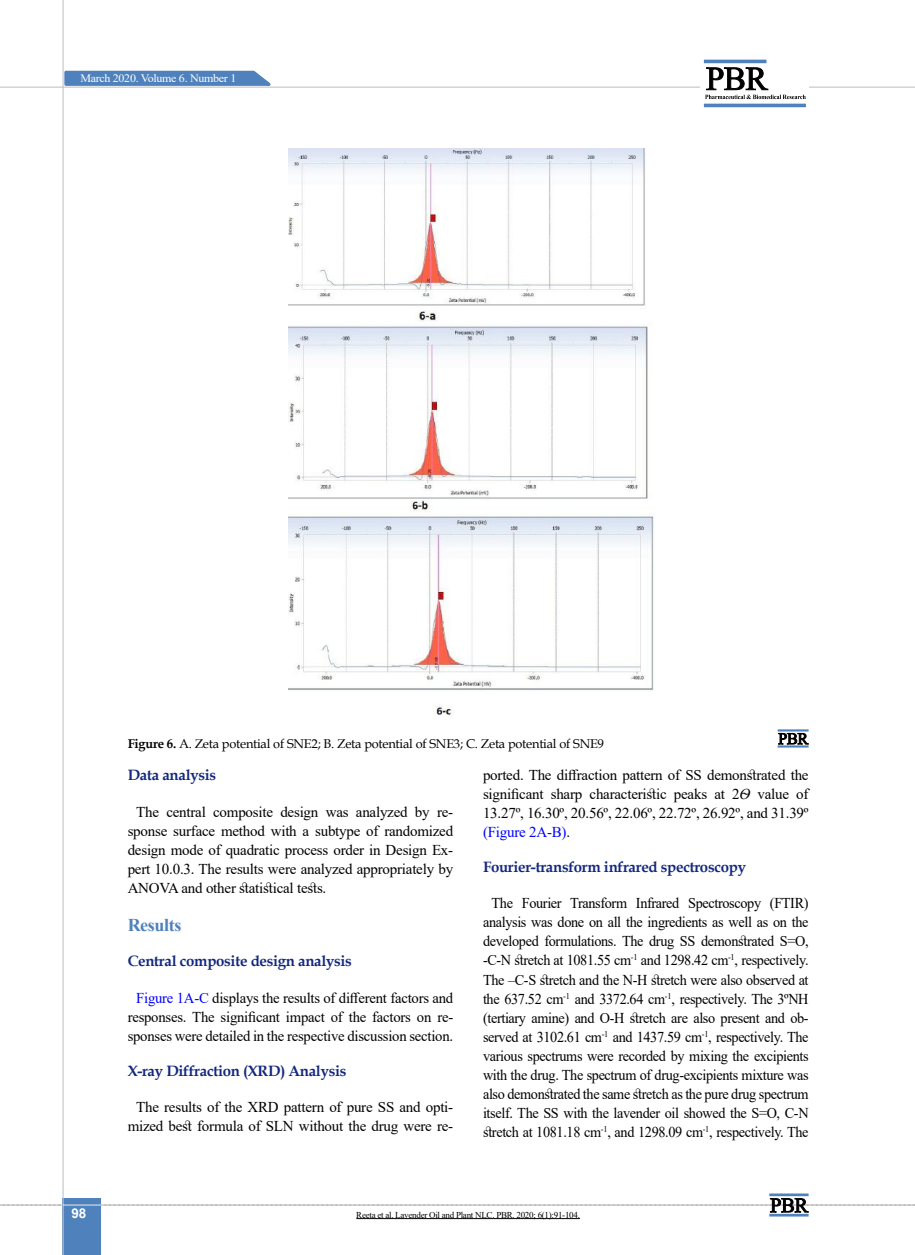
<style>
.page{position:relative;width:915px;height:1255px;background:#fff}
.page>*{position:absolute;margin:0;border:0;box-sizing:border-box;transform-origin:0 0}
.t1{font:700 18px "Times New Roman";letter-spacing:-.02em;color:#4f81bc}
.t2{font:15px/19px "Times New Roman";letter-spacing:-.025em;color:#000;text-align:center;scale:.95 1}
.t3{font:15px/19px "Times New Roman";letter-spacing:-.025em;color:#000;text-align:justify}
.t4{font:700 15px "Book Antiqua";letter-spacing:-.02em;color:#13287d}
.t5{font:700 13.5px "Arial";color:#fff}
.t6{font:12.75px "Book Antiqua";letter-spacing:-.015em;color:#000}
.t7{font:11.4px "Times New Roman";letter-spacing:-.025em;color:#fff;scale:1.05 1}
.t8{font:9px "Times New Roman";letter-spacing:-.03em;color:#000}
.s1{font-weight:700}
.s2{color:#00f}
.s3{font-style:italic}
</style>
<div class="page">
<div style="left:63px;top:1198px;width:38px;height:56px;background:#4f81bc"></div>
<hr style="left:62px;top:0;width:2px;height:1254px;background:#c2c4c6">
<hr style="left:0;top:87px;width:914px;height:1px;background:#c2c4c6">
<svg style="left:63px;top:69px;width:215px;height:18px;background:#749bc9"></svg>
<svg style="left:0;top:1197px;width:915px;height:15px"></svg>
<hr style="left:769px;top:1193px;width:39px;height:3px;background:#4f81bc">
<hr style="left:769px;top:1213px;width:39px;height:3px;background:#4f81bc">
<div style="left:700px;top:56px;width:108px;height:49px;background:linear-gradient(to right,#fff,#fefeff)"></div>
<hr style="left:703px;top:60px;width:63px;height:3px;background:#4f81bc">
<hr style="left:703px;top:104px;width:102px;height:3px;background:#4f81bc">
<svg style="left:704px;top:67px;width:101px;height:32px"></svg>
<img style="left:288px;top:149px;width:366px;height:566px">
<svg style="left:778px;top:733px;width:30px;height:11px"></svg>
<hr style="left:777px;top:729px;width:31px;height:2px;background:#4f81bc">
<hr style="left:777px;top:745px;width:31px;height:2px;background:#4f81bc">
<hr style="left:356px;top:1218px;width:223px;height:1px;background:#000">
<p class="t7" style="left:80px;top:70px;width:150px">March 2020. Volume 6. Number 1</p>
<p class="t6" style="left:128px;top:734px;width:477px"><span class="s1">Figure 6.</span> A. Zeta potential of SNE2; B. Zeta potential of SNE3; C. Zeta potential of SNE9</p>
<p class="t5" style="left:71px;top:1203px;width:17px">98</p>
<p class="t4" style="left:128px;top:765px;width:90px">Data analysis</p>
<p class="t3" style="left:128px;top:801px;width:327px;text-indent:9px">The central composite design was analyzed by re&shy;sponse surface method with a subtype of randomized design mode of quadratic process order in Design Ex&shy;pert 10.0.3. The results were analyzed appropriately by ANOVA and other statistical tests.</p>
<p class="t1" style="left:128px;top:912px;width:55px">Results</p>
<p class="t4" style="left:128px;top:951px;width:226px">Central composite design analysis</p>
<p class="t3" style="left:128px;top:987px;width:327px;text-align:center"><span class="s2">Figure 1A-C</span> displays the results of different factors and responses. The significant impact of the factors on re&shy;sponses were detailed in the respective discussion section.</p>
<p class="t4" style="left:128px;top:1060px;width:220px">X-ray Diffraction (XRD) Analysis</p>
<p class="t3" style="left:128px;top:1096px;width:327px;text-align:center">The results of the XRD pattern of pure SS and opti&shy;mized best formula of SLN without the drug were re-</p>
<p class="t3" style="left:483px;top:765px;width:327px">ported. The diffraction pattern of SS demonstrated the significant sharp characteristic peaks at 2<span class="s3">Ѳ</span> value of 13.27º, 16.30º, 20.56º, 22.06º, 22.72º, 26.92º, and 31.39º <span class="s2">(Figure 2A-B)</span>.</p>
<p class="t4" style="left:483px;top:856px;width:264px">Fourier-transform infrared spectroscopy</p>
<p class="t2" style="left:483px;top:893px;width:344px">The Fourier Transform Infrared Spectroscopy (FTIR) analysis was done on all the ingredients as well as on the developed formulations. The drug SS demonstrated S=O, -C-N stretch at 1081.55 cm<sup>-1</sup> and 1298.42 cm<sup>-1</sup>, respectively.<br>The –C-S stretch and the N-H stretch were also observed at the 637.52 cm<sup>-1</sup> and 3372.64 cm<sup>-1</sup>, respectively. The 3ºNH (tertiary amine) and O-H stretch are also present and ob&shy;served at 3102.61 cm<sup>-1</sup> and 1437.59 cm<sup>-1</sup>, respectively. The various spectrums were recorded by mixing the excipients with the drug. The spectrum of drug-excipients mixture was also demonstrated the same stretch as the pure drug spectrum itself. The SS with the lavender oil showed the S=O, C-N stretch at 1081.18 cm<sup>-1</sup>, and 1298.09 cm<sup>-1</sup>, respectively. The</p>
<p class="t8" style="left:356px;top:1208px;width:225px">Reeta et al. Lavender Oil and Plant NLC. PBR. 2020; 6(1):91-104.</p>
</div>
